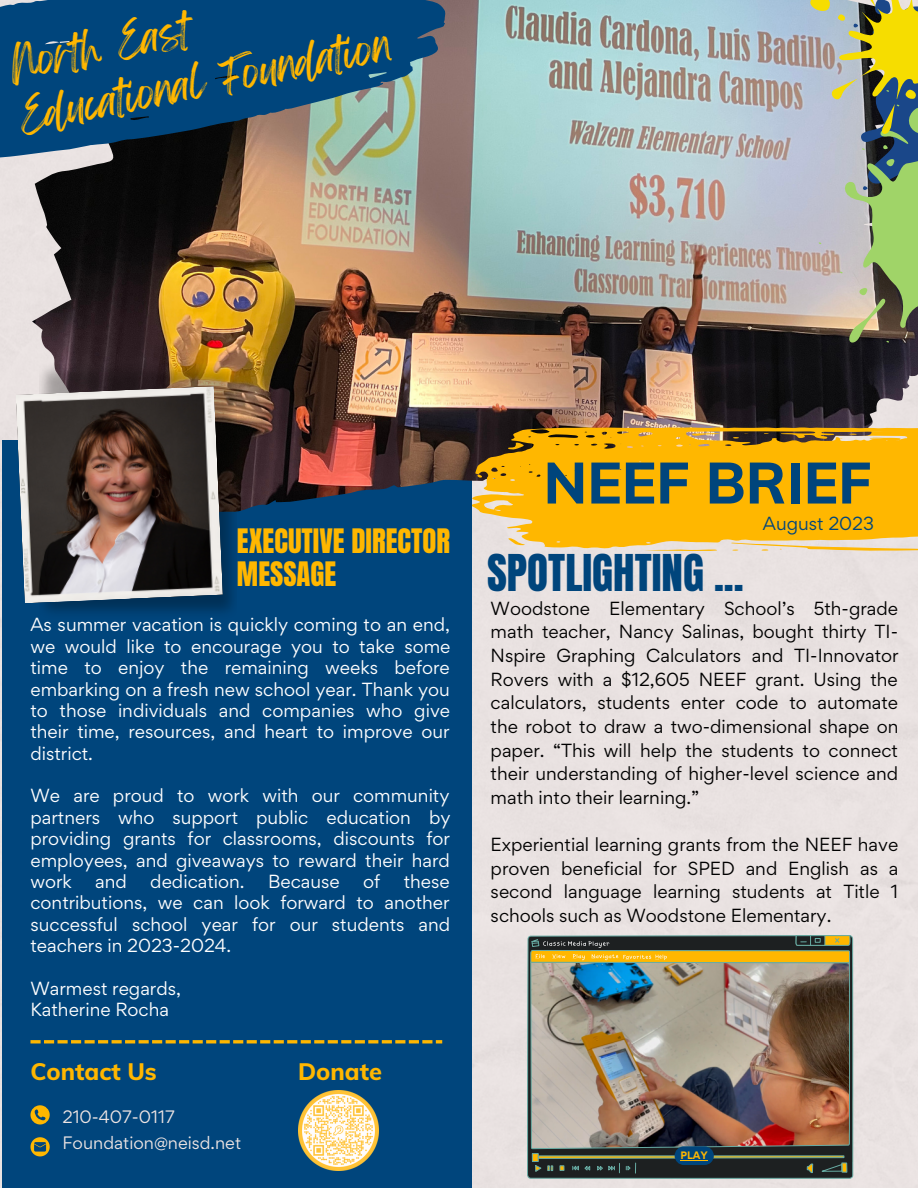
<style>
.page{position:relative;width:918px;height:1188px;background:#fff}
.page>*{position:absolute;margin:0;border:0;box-sizing:border-box;transform-origin:0 0}
.t1{font:57.6px "RTL Bayan Black";color:#00457c}
.t2{font:43.2px "Anton";color:#00457c}
.t3{font:39px "Feeling Passionate";color:#ffb700}
.t4{font:28.65px/32.7px "Anton";color:#ffb700}
.t5{font:23.55px "RTL Bayan Black";color:#ffb700}
.t6{font:16.95px/21.3px "Gordita";color:#fff;text-align:justify}
.t7{font:16.95px/23.7px "Gordita";color:#000;text-align:justify}
.t8{font:16.95px "Gordita";color:#00457c}
.t9{font:16.05px "Gordita";color:#ede4e3}
.t10{font:700 9.6px "Gordita";color:#ffb700}
</style>
<div class="page">
<div style="left:0;top:210px;width:918px;height:978px;background:#e9e2e1"></div>
<svg style="left:472px;top:524px;width:446px;height:27px;background:#f2cf80"></svg>
<svg style="left:644px;top:549px;width:73px;height:2px"></svg>
<svg style="left:508px;top:538px;width:17px;height:7px"></svg>
<svg style="left:762px;top:549px;width:6px;height:2px"></svg>
<div style="left:2px;top:441px;width:470px;height:747px;background:#00457c"></div>
<img style="left:32px;top:0;width:886px;height:524px">
<svg style="left:475px;top:427px;width:443px;height:109px;background:#f0ae0a"></svg>
<svg style="left:857px;top:535px;width:61px;height:1px"></svg>
<svg style="left:507px;top:443px;width:17px;height:7px"></svg>
<svg style="left:477px;top:474px;width:6px;height:4px"></svg>
<svg style="left:811px;top:534px;width:6px;height:2px"></svg>
<svg style="left:688px;top:433px;width:38px;height:6px"></svg>
<svg style="left:831px;top:434px;width:26px;height:10px"></svg>
<svg style="left:870px;top:434px;width:48px;height:7px"></svg>
<svg style="left:733px;top:434px;width:22px;height:5px"></svg>
<img style="left:39px;top:364px;width:197px;height:248px">
<img style="left:16px;top:386px;width:207px;height:217px">
<svg style="left:0;top:0;width:459px;height:210px;background:#395c74"></svg>
<svg style="left:30px;top:1040px;width:412px;height:3px"></svg>
<svg style="left:30px;top:1105px;width:20px;height:20px"></svg>
<svg style="left:30px;top:1137px;width:20px;height:19px"></svg>
<img style="left:298px;top:1091px;width:80px;height:80px">
<svg style="left:809px;top:0;width:109px;height:343px;background:#9ea784"></svg>
<img style="left:527px;top:935px;width:326px;height:244px">
<div style="left:532px;top:1153px;width:7px;height:9px;border:1px solid #68aca4"></div>
<div style="left:841px;top:1162px;width:6px;height:11px;border:1px solid #68aca4"></div>
<img style="left:530px;top:935px;width:321px;height:100px">
<svg style="left:534px;top:1146px;width:311px;height:28px;background:#313c37"></svg>
<p class="t3" style="left:3px;top:33px;width:185px;rotate:-11deg">North East</p>
<p class="t3" style="left:14px;top:86px;width:380px;rotate:-11deg">Educational Foundation</p>
<p class="t4" style="left:237px;top:526px;width:215px">EXECUTIVE DIRECTOR<br>MESSAGE</p>
<p class="t6" style="left:30px;top:614px;width:422px">As summer vacation is quickly coming to an end, we would like to encourage you to take some time to enjoy the remaining weeks before embarking on a fresh new school year. Thank you to those individuals and companies who give their time, resources, and heart to improve our district.</p>
<p class="t6" style="left:30px;top:785px;width:421px">We are proud to work with our community partners who support public education by providing grants for classrooms, discounts for employees, and giveaways to reward their hard work</p>
<p class="t6" style="left:95px;top:870px;width:33px">and</p>
<p class="t6" style="left:150px;top:870px;width:96px">dedication.</p>
<p class="t6" style="left:268px;top:870px;width:73px">Because</p>
<p class="t6" style="left:363px;top:870px;width:19px">of</p>
<p class="t6" style="left:30px;top:870px;width:421px;text-indent:373px">these contributions, we can look forward to another successful school year for our students and teachers in 2023-2024.</p>
<p class="t6" style="left:30px;top:977px;width:152px">Warmest regards,</p>
<p class="t6" style="left:30px;top:999px;width:140px">Katherine Rocha</p>
<p class="t5" style="left:30px;top:1056px;width:128px">Contact Us</p>
<p class="t9" style="left:62px;top:1106px;width:114px">210-407-0117</p>
<p class="t9" style="left:62px;top:1132px;width:180px">Foundation@neisd.net</p>
<p class="t5" style="left:298px;top:1056px;width:85px">Donate</p>
<p class="t1" style="left:544px;top:446px;width:329px">NEEF BRIEF</p>
<p class="t8" style="left:763px;top:512px;width:113px">August 2023</p>
<p class="t2" style="left:487px;top:542px;width:258px">SPOTLIGHTING ...</p>
<p class="t7" style="left:491px;top:596px;width:409px">Woodstone Elementary School’s 5th-grade math teacher, Nancy Salinas, bought thirty TI-Nspire Graphing Calculators and TI-Innovator Rovers with a $12,605 NEEF grant. Using the calculators, students enter code to automate the robot to draw a two-dimensional shape on paper. “This will help the students to connect their understanding of higher-level science and math into their learning.”</p>
<p class="t7" style="left:491px;top:832px;width:409px">Experiential learning grants from the NEEF have proven beneficial for SPED and English as a second language learning students at Title 1 schools such as Woodstone Elementary.</p>
<p class="t10" style="left:680px;top:1149px;width:29px">PLAY</p>
</div>
